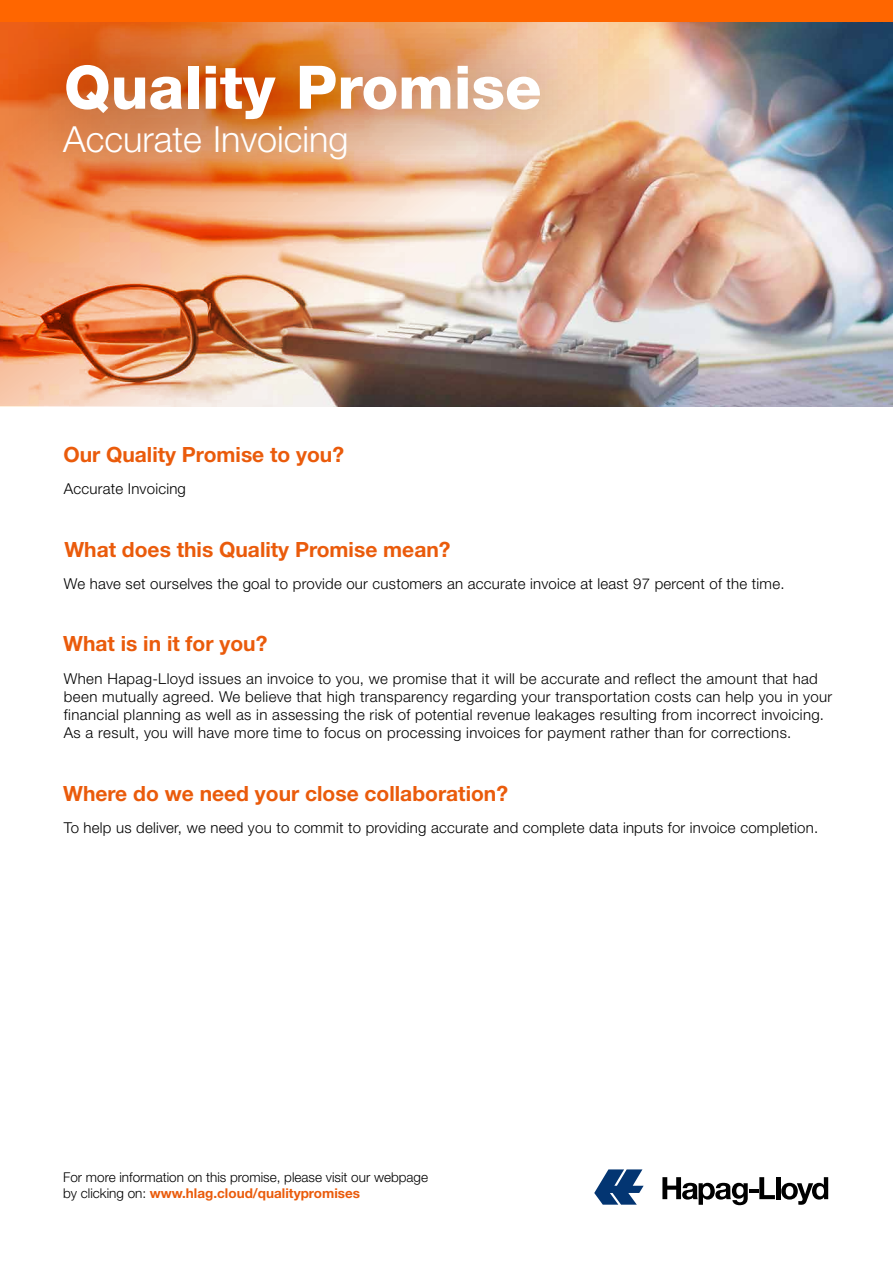
<style>
.page{position:relative;width:893px;height:1263px;background:#fff}
.page>*{position:absolute;margin:0;border:0;box-sizing:border-box;transform-origin:0 0}
.t1{font:800 60px "Helvetica Neue LT";color:#fff}
.t2{font:300 36px "Helvetica Neue LT";color:#fff}
.t3{font:700 21px "Helvetica Neue LT";color:#ea5b0b}
.t4{font:300 15px/18px "Helvetica Neue LT";letter-spacing:.02em;color:#000}
.t5{font:300 13.5px/16.2px "Helvetica Neue LT";color:#000}
.s1{font-weight:700;color:#ea5b0b}
</style>
<div class="page">
<img style="left:0;top:21px;width:893px;height:385px">
<img style="left:0;top:21px;width:617px;height:212px">
<svg style="left:594px;top:1169px;width:50px;height:36px"></svg>
<svg style="left:662px;top:1177px;width:113px;height:28px"></svg>
<hr style="left:776px;top:1177px;width:4px;height:22px;background:#000">
<svg style="left:781px;top:1177px;width:47px;height:28px"></svg>
<div style="left:0;top:0;width:893px;height:21px;background:#f60"></div>
<h1 class="t1" style="left:64px;top:52px;width:479px">Quality Promise</h1>
<h2 class="t2" style="left:63px;top:117px;width:287px">Accurate Invoicing</h2>
<h3 class="t3" style="left:63px;top:441px;width:282px">Our Quality Promise to you?</h3>
<p class="t4" style="left:64px;top:479px;width:124px">Accurate Invoicing</p>
<h3 class="t3" style="left:64px;top:536px;width:388px">What does this Quality Promise mean?</h3>
<p class="t4" style="left:64px;top:575px;width:722px">We have set ourselves the goal to provide our customers an accurate invoice at least 97 percent of the time.</p>
<h3 class="t3" style="left:63px;top:631px;width:206px">What is in it for you?</h3>
<p class="t4" style="left:64px;top:669px;width:770px">When Hapag-Lloyd issues an invoice to you, we promise that it will be accurate and reflect the amount that had been mutually agreed. We believe that high transparency regarding your transportation costs can help you in your financial planning as well as in assessing the risk of potential revenue leakages resulting from incorrect invoicing.<br>As a result, you will have more time to focus on processing invoices for payment rather than for corrections.</p>
<h3 class="t3" style="left:63px;top:780px;width:446px">Where do we need your close collaboration?</h3>
<p class="t4" style="left:64px;top:818px;width:756px">To help us deliver, we need you to commit to providing accurate and complete data inputs for invoice completion.</p>
<p class="t5" style="left:63px;top:1169px;width:366px">For more information on this promise, please visit our webpage by clicking on: <span class="s1">www.hlag.cloud/qualitypromises</span></p>
</div>
